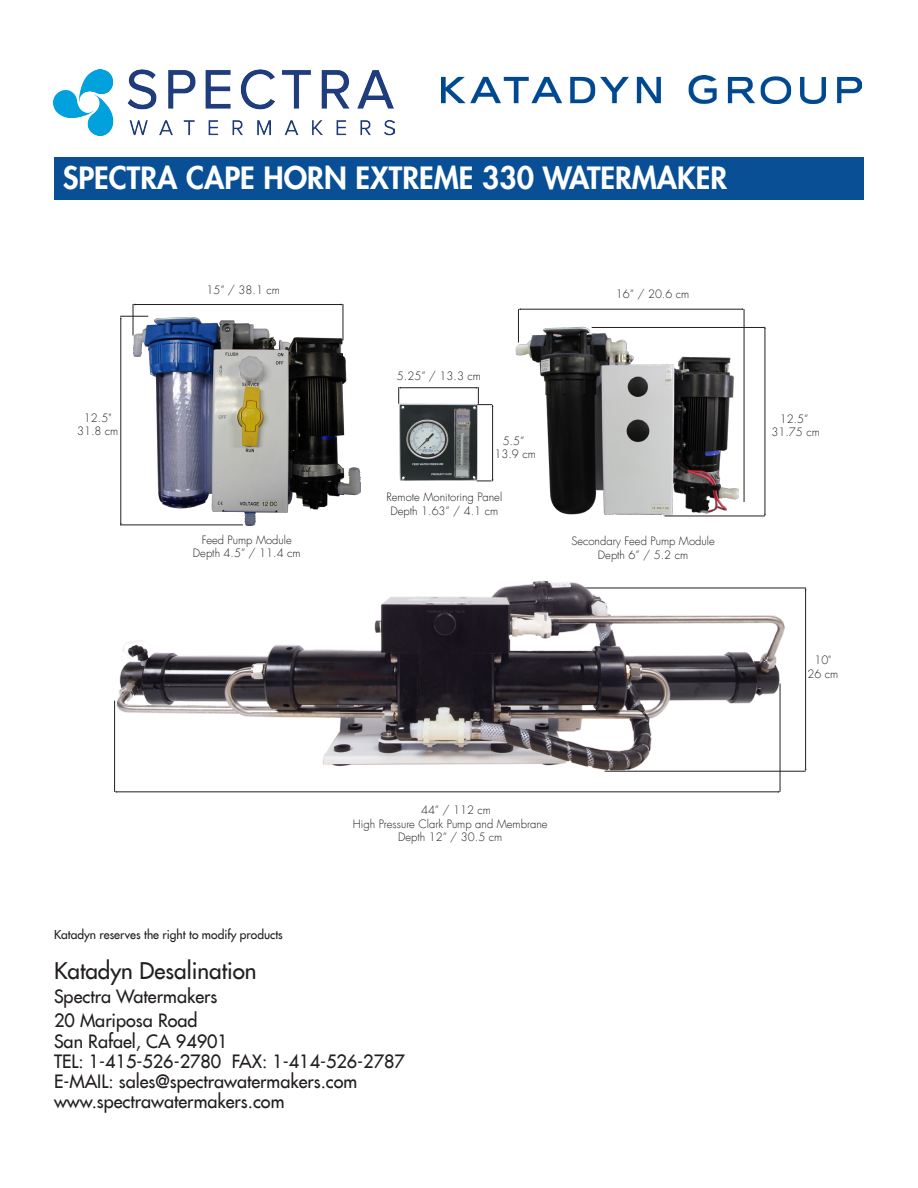
<style>
.page{position:relative;width:918px;height:1188px;background:#fff}
.page>*{position:absolute;margin:0;border:0;box-sizing:border-box;transform-origin:0 0}
.Paragraph_Style_1{font:800 30px "Futura";color:#fff}
.Paragraph_Style_2{font:22.5px "Futura";color:#231f20}
.Paragraph_Style_2-2{font:18px "Futura";color:#231f20}
.Paragraph_Style_2-3{font:12px "Futura";color:#231f20}
.t1{font:300 11.25px/13.5px "Futura Com";color:#231f20;text-align:center}
</style>
<div class="page">
<img style="left:441px;top:76px;width:421px;height:28px">
<img style="left:54px;top:70px;width:340px;height:65px">
<div style="left:54px;top:157px;width:810px;height:43px;background:#094f95"></div>
<img style="left:399px;top:404px;width:79px;height:77px">
<hr style="left:400px;top:387px;width:77px;height:1px;background:#231f20">
<svg style="left:398px;top:387px;width:3px;height:17px"></svg>
<hr style="left:492px;top:406px;width:1px;height:74px;background:#231f20">
<svg style="left:476px;top:387px;width:18px;height:20px"></svg>
<svg style="left:477px;top:479px;width:17px;height:3px"></svg>
<img style="left:133px;top:317px;width:228px;height:209px">
<hr style="left:120px;top:525px;width:123px;height:1px;background:#231f20">
<hr style="left:121px;top:318px;width:1px;height:206px;background:#231f20">
<svg style="left:120px;top:316px;width:28px;height:3px"></svg>
<hr style="left:133px;top:304px;width:1px;height:32px;background:#231f20">
<hr style="left:343px;top:304px;width:1px;height:36px;background:#231f20">
<hr style="left:135px;top:304px;width:206px;height:1px;background:#231f20">
<hr style="left:116px;top:792px;width:662px;height:1px;background:#231f20">
<hr style="left:114px;top:701px;width:1px;height:91px;background:#231f20">
<hr style="left:780px;top:683px;width:1px;height:109px;background:#231f20">
<hr style="left:584px;top:588px;width:222px;height:1px;background:#231f20">
<hr style="left:605px;top:771px;width:201px;height:1px;background:#231f20">
<hr style="left:805px;top:590px;width:1px;height:180px;background:#231f20">
<hr style="left:765px;top:328px;width:1px;height:187px;background:#231f20">
<hr style="left:518px;top:309px;width:1px;height:34px;background:#231f20">
<hr style="left:520px;top:309px;width:222px;height:1px;background:#231f20">
<hr style="left:592px;top:327px;width:173px;height:1px;background:#231f20">
<hr style="left:665px;top:516px;width:100px;height:1px;background:#231f20">
<img style="left:116px;top:581px;width:668px;height:190px">
<img style="left:515px;top:326px;width:223px;height:190px">
<hr style="left:744px;top:309px;width:1px;height:193px;background:#231f20">
<p class="Paragraph_Style_1" style="left:63px;top:158px;width:666px">SPECTRA CAPE HORN EXTREME 330 WATERMAKER</p>
<p class="t1" style="left:77px;top:411px;width:43px">12.5"<br>31.8 cm</p>
<p class="t1" style="left:206px;top:284px;width:75px">15” / 38.1 cm</p>
<p class="t1" style="left:193px;top:533px;width:109px">Feed Pump Module<br>Depth 4.5” / 11.4 cm</p>
<p class="t1" style="left:397px;top:370px;width:85px">5.25” / 13.3 cm</p>
<p class="t1" style="left:494px;top:434px;width:43px">5.5”<br>13.9 cm</p>
<p class="t1" style="left:387px;top:490px;width:117px">Remote Monitoring Panel<br>Depth 1.63” / 4.1 cm</p>
<p class="t1" style="left:616px;top:287px;width:75px">16” / 20.6 cm</p>
<p class="t1" style="left:571px;top:534px;width:145px">Secondary Feed Pump Module<br>Depth 6” / 5.2 cm</p>
<p class="t1" style="left:771px;top:412px;width:50px">12.5”<br>31.75 cm</p>
<p class="t1" style="left:807px;top:654px;width:32px">10"<br>26 cm</p>
<p class="t1" style="left:421px;top:803px;width:72px">44” / 112 cm</p>
<p class="t1" style="left:353px;top:817px;width:196px">High Pressure Clark Pump and Membrane<br>Depth 12” / 30.5 cm</p>
<p class="Paragraph_Style_2-3" style="left:54px;top:927px;width:230px">Katadyn reserves the right to modify products</p>
<p class="Paragraph_Style_2" style="left:54px;top:956px;width:204px">Katadyn Desalination</p>
<p class="Paragraph_Style_2-2" style="left:54px;top:985px;width:165px">Spectra Watermakers</p>
<p class="Paragraph_Style_2-2" style="left:54px;top:1009px;width:145px">20 Mariposa Road</p>
<p class="Paragraph_Style_2-2" style="left:54px;top:1029px;width:175px">San Rafael, CA 94901</p>
<p class="Paragraph_Style_2-2" style="left:54px;top:1050px;width:352px">TEL: 1-415-526-2780 FAX: 1-414-526-2787</p>
<p class="Paragraph_Style_2-2" style="left:54px;top:1070px;width:305px">E-MAIL: sales@spectrawatermakers.com</p>
<p class="Paragraph_Style_2-2" style="left:54px;top:1090px;width:232px">www.spectrawatermakers.com</p>
</div>
